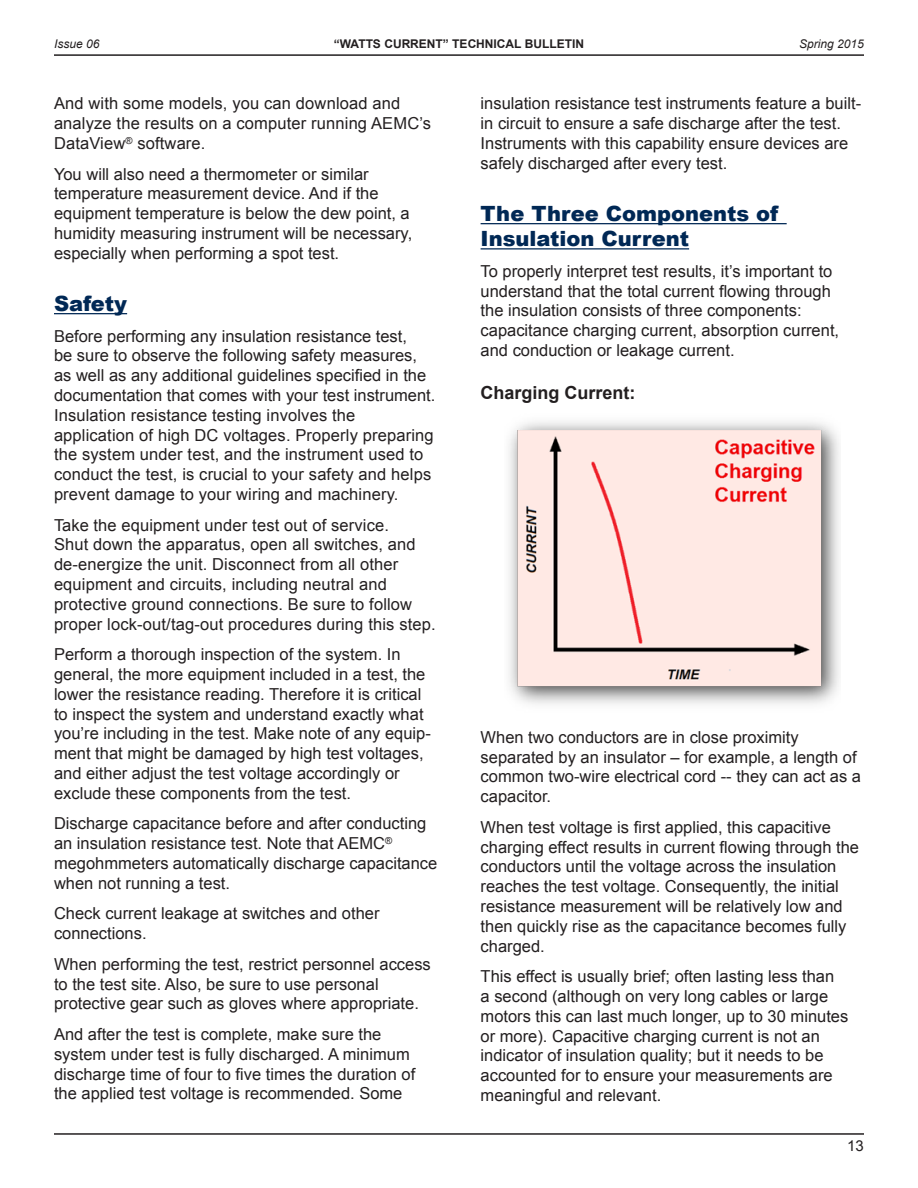
<style>
.page{position:relative;width:918px;height:1188px;background:#fff}
.page>*{position:absolute;margin:0;border:0;box-sizing:border-box;transform-origin:0 0}
.Subhead{font:900 21px/25.2px "Arial";color:#002855}
.Sub-subhead{font:700 18px "Arial";color:#231f20}
.Body{font:16.5px/19.8px "Arial";color:#231f20}
.t1{font:15px "Arial";color:#231f20}
.t2{font:700 12px "Arial";color:#231f20}
.t3{font:italic 12px "Arial";color:#231f20}
</style>
<div class="page">
<hr style="left:54px;top:1133px;width:810px;height:2px;background:#231f20">
<hr style="left:54px;top:54px;width:810px;height:2px;background:#231f20">
<hr style="left:54px;top:313px;width:73px;height:1px;background:#002855">
<hr style="left:481px;top:223px;width:306px;height:1px;background:#002855">
<hr style="left:481px;top:248px;width:208px;height:2px;background:#002855">
<img style="left:509px;top:421px;width:330px;height:283px">
<p class="t3" style="left:54px;top:36px;width:47px">Issue 06</p>
<p class="t2" style="left:334px;top:35px;width:252px">“WATTS CURRENT” TECHNICAL BULLETIN</p>
<p class="t3" style="left:799px;top:36px;width:66px">Spring 2015</p>
<p class="Body" style="left:54px;top:94px;width:379px">And with some models, you can download and analyze the results on a computer running AEMC’s<br>DataView<sup>®</sup> software.</p>
<p class="Body" style="left:54px;top:164px;width:360px">You will also need a thermometer or similar temperature measurement device. And if the equipment temperature is below the dew point, a humidity measuring instrument will be necessary, especially when performing a spot test.</p>
<p class="Subhead" style="left:54px;top:290px;width:75px">Safety</p>
<p class="Body" style="left:54px;top:326px;width:383px">Before performing any insulation resistance test,<br>be sure to observe the following safety measures, as well as any additional guidelines specified in the documentation that comes with your test instrument.<br>Insulation resistance testing involves the application of high DC voltages. Properly preparing the system under test, and the instrument used to conduct the test, is crucial to your safety and helps prevent damage to your wiring and machinery.</p>
<p class="Body" style="left:54px;top:515px;width:383px">Take the equipment under test out of service.<br>Shut down the apparatus, open all switches, and de-energize the unit. Disconnect from all other equipment and circuits, including neutral and protective ground connections. Be sure to follow proper lock-out/tag-out procedures during this step.</p>
<p class="Body" style="left:54px;top:645px;width:378px">Perform a thorough inspection of the system. In general, the more equipment included in a test, the lower the resistance reading. Therefore it is critical to inspect the system and understand exactly what you’re including in the test. Make note of any equip&shy;ment that might be damaged by high test voltages, and either adjust the test voltage accordingly or exclude these components from the test.</p>
<p class="Body" style="left:54px;top:814px;width:385px">Discharge capacitance before and after conducting an insulation resistance test. Note that AEMC<sup>® </sup>megohmmeters automatically discharge capacitance when not running a test.</p>
<p class="Body" style="left:54px;top:904px;width:327px">Check current leakage at switches and other connections.</p>
<p class="Body" style="left:54px;top:954px;width:378px">When performing the test, restrict personnel access to the test site. Also, be sure to use personal protective gear such as gloves where appropriate.</p>
<p class="Body" style="left:54px;top:1025px;width:363px">And after the test is complete, make sure the system under test is fully discharged. A minimum discharge time of four to five times the duration of the applied test voltage is recommended. Some</p>
<p class="Body" style="left:481px;top:94px;width:382px">insulation resistance test instruments feature a built&shy;in circuit to ensure a safe discharge after the test.<br>Instruments with this capability ensure devices are safely discharged after every test.</p>
<p class="Subhead" style="left:481px;top:200px;width:299px">The Three Components of<br>Insulation Current</p>
<p class="Body" style="left:481px;top:261px;width:360px">To properly interpret test results, it’s important to understand that the total current flowing through the insulation consists of three components: capacitance charging current, absorption current, and conduction or leakage current.</p>
<p class="Sub-subhead" style="left:481px;top:381px;width:156px">Charging Current:</p>
<p class="Body" style="left:481px;top:727px;width:382px">When two conductors are in close proximity separated by an insulator – for example, a length of common two-wire electrical cord -- they can act as a capacitor.</p>
<p class="Body" style="left:481px;top:817px;width:380px">When test voltage is first applied, this capacitive charging effect results in current flowing through the conductors until the voltage across the insulation reaches the test voltage. Consequently, the initial resistance measurement will be relatively low and then quickly rise as the capacitance becomes fully charged.</p>
<p class="Body" style="left:481px;top:967px;width:369px">This effect is usually brief; often lasting less than<br>a second (although on very long cables or large motors this can last much longer, up to 30 minutes or more). Capacitive charging current is not an indicator of insulation quality; but it needs to be accounted for to ensure your measurements are meaningful and relevant.</p>
<p class="t1" style="left:847px;top:1136px;width:18px">13</p>
</div>
